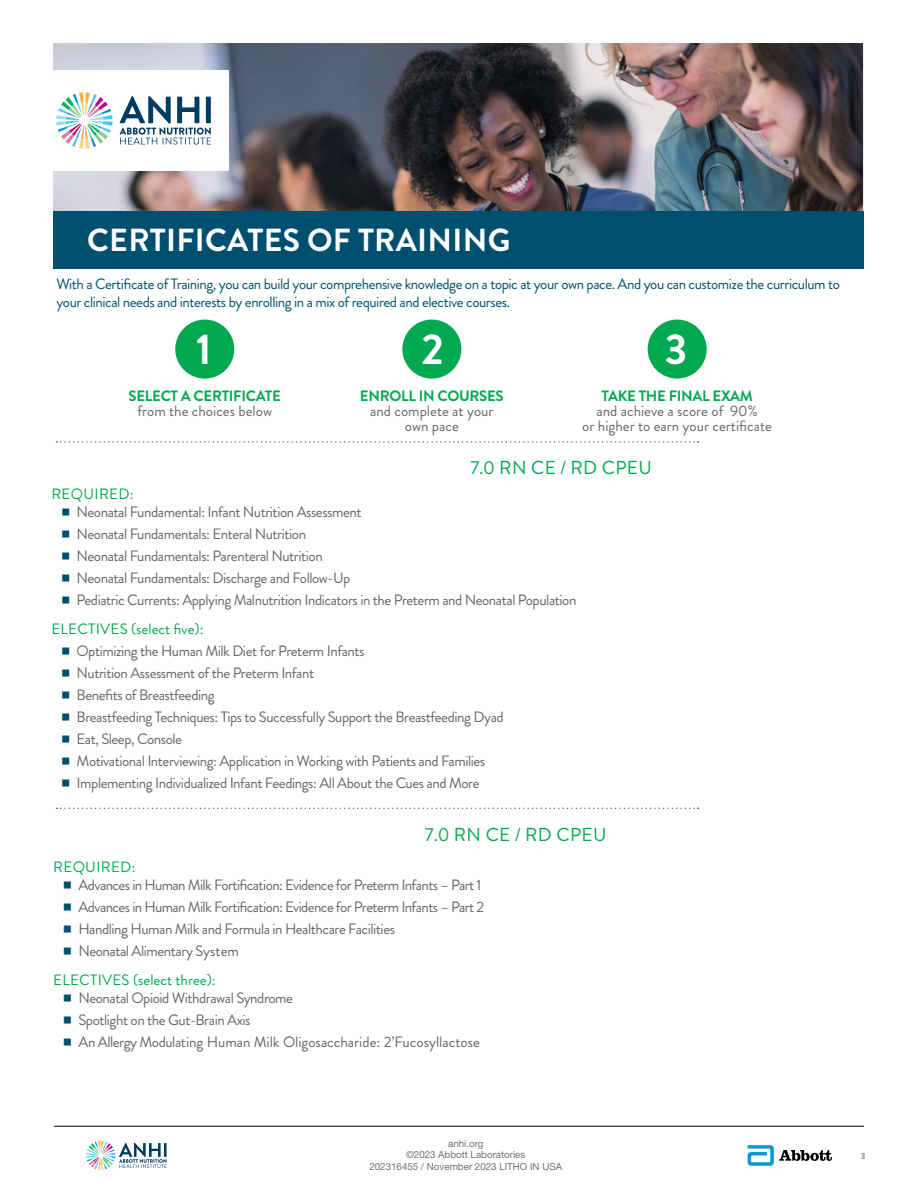
<style>
.page{position:relative;width:918px;height:1188px;background:#fff}
.page>*{position:absolute;margin:0;border:0;box-sizing:border-box;transform-origin:0 0}
.t1{font:700 43.2px "Brandon Grotesque";color:#fff}
.t2{font:700 31.8px "Brandon Grotesque";letter-spacing:.01em;color:#fff}
.t3{font:18.75px "Brandon Grotesque";letter-spacing:.02em;color:#00a94f}
.t4{font:15px/22px "Brandon Grotesque";letter-spacing:-.03em;color:#65656a}
.t5{font:15px/18px "Brandon Grotesque";letter-spacing:-.03em;color:#004f6e}
.t6{font:15px/15px "Brandon Grotesque";color:#65656a;text-align:center}
.t7{font:700 15px "Brandon Grotesque";letter-spacing:-.02em;color:#00a94f}
.t8{font:15px "Brandon Grotesque";letter-spacing:.02em;color:#00a94f}
.t9{font:15px "Brandon Grotesque";color:#00a94f}
.t10{font:9.75px/11.7px "Helvetica Neue LT Std";color:#717073;text-align:center}
.t11{font:900 9px "Brandon Grotesque";color:#939598}
</style>
<div class="page">
<hr style="left:54px;top:1126px;width:810px;height:1px;background:#000">
<svg style="left:86px;top:1141px;width:81px;height:29px"></svg>
<hr style="left:164px;top:1143px;width:3px;height:14px;background:#003c62">
<svg style="left:748px;top:1145px;width:84px;height:21px"></svg>
<img style="left:53px;top:44px;width:810px;height:167px">
<div style="left:53px;top:211px;width:811px;height:57px;background:#004f6e"></div>
<div style="left:3px;top:70px;width:226px;height:101px;background:#fff"></div>
<svg style="left:56px;top:92px;width:57px;height:57px"></svg>
<svg style="left:120px;top:96px;width:91px;height:49px"></svg>
<div style="left:206px;top:97px;width:5px;height:26px;background:#003c62"></div>
<svg style="left:56px;top:808px;width:643px;height:1px"></svg>
<svg style="left:56px;top:441px;width:643px;height:2px"></svg>
<div style="left:175px;top:320px;width:59px;height:59px;background:#00a94f;border-radius:50%"></div>
<div style="left:402px;top:320px;width:59px;height:59px;background:#00a94f;border-radius:50%"></div>
<div style="left:648px;top:320px;width:59px;height:59px;background:#00a94f;border-radius:50%"></div>
<h2 class="t2" style="left:87px;top:218px;width:425px">CERTIFICATES OF TRAINING</h2>
<p class="t5" style="left:56px;top:275px;width:785px">With a Certificate of Training, you can build your comprehensive knowledge on a topic at your own pace. And you can customize the curriculum to your clinical needs and interests by enrolling in a mix of required and elective courses.</p>
<h1 class="t1" style="left:196px;top:319px;width:17px">1</h1>
<p class="t7" style="left:129px;top:385px;width:154px">SELECT A CERTIFICATE</p>
<p class="t6" style="left:137px;top:403px;width:136px">from the choices below</p>
<h1 class="t1" style="left:421px;top:319px;width:24px">2</h1>
<p class="t7" style="left:360px;top:385px;width:145px">ENROLL IN COURSES</p>
<p class="t6" style="left:370px;top:403px;width:125px">and complete at your own pace</p>
<h1 class="t1" style="left:665px;top:319px;width:24px">3</h1>
<p class="t7" style="left:601px;top:385px;width:153px">TAKE THE FINAL EXAM</p>
<p class="t6" style="left:582px;top:403px;width:191px">and achieve a score of 90%<br>or higher to earn your certificate</p>
<p class="t3" style="left:470px;top:454px;width:183px">7.0 RN CE / RD CPEU</p>
<p class="t8" style="left:51px;top:483px;width:84px">REQUIRED:</p>
<p class="t4" style="left:77px;top:501px;width:501px">Neonatal Fundamental: Infant Nutrition Assessment<br>Neonatal Fundamentals: Enteral Nutrition<br>Neonatal Fundamentals: Parenteral Nutrition<br>Neonatal Fundamentals: Discharge and Follow-Up<br>Pediatric Currents: Applying Malnutrition Indicators in the Preterm and Neonatal Population</p>
<p class="t8" style="left:51px;top:618px;width:154px">ELECTIVES (select five):</p>
<p class="t4" style="left:77px;top:640px;width:429px">Optimizing the Human Milk Diet for Preterm Infants<br>Nutrition Assessment of the Preterm Infant<br>Benefits of Breastfeeding<br>Breastfeeding Techniques: Tips to Successfully Support the Breastfeeding Dyad Eat, Sleep, Console<br>Motivational Interviewing: Application in Working with Patients and Families Implementing Individualized Infant Feedings: All About the Cues and More</p>
<p class="t3" style="left:425px;top:821px;width:183px">7.0 RN CE / RD CPEU</p>
<p class="t8" style="left:53px;top:856px;width:84px">REQUIRED:</p>
<p class="t4" style="left:79px;top:874px;width:407px">Advances in Human Milk Fortification: Evidence for Preterm Infants – Part 1<br>Advances in Human Milk Fortification: Evidence for Preterm Infants – Part 2<br>Handling Human Milk and Formula in Healthcare Facilities<br>Neonatal Alimentary System</p>
<p class="t9" style="left:53px;top:969px;width:164px">ELECTIVES (select three):</p>
<p class="t4" style="left:79px;top:987px;width:403px">Neonatal Opioid Withdrawal Syndrome<br>Spotlight on the Gut-Brain Axis<br>An Allergy Modulating Human Milk Oligosaccharide: 2’Fucosyllactose</p>
<p class="t10" style="left:369px;top:1137px;width:194px">anhi.org<br>©2023 Abbott Laboratories<br>202316455 / November 2023 LITHO IN USA</p>
<p class="t11" style="left:861px;top:1149px;width:6px">3</p>
</div>
